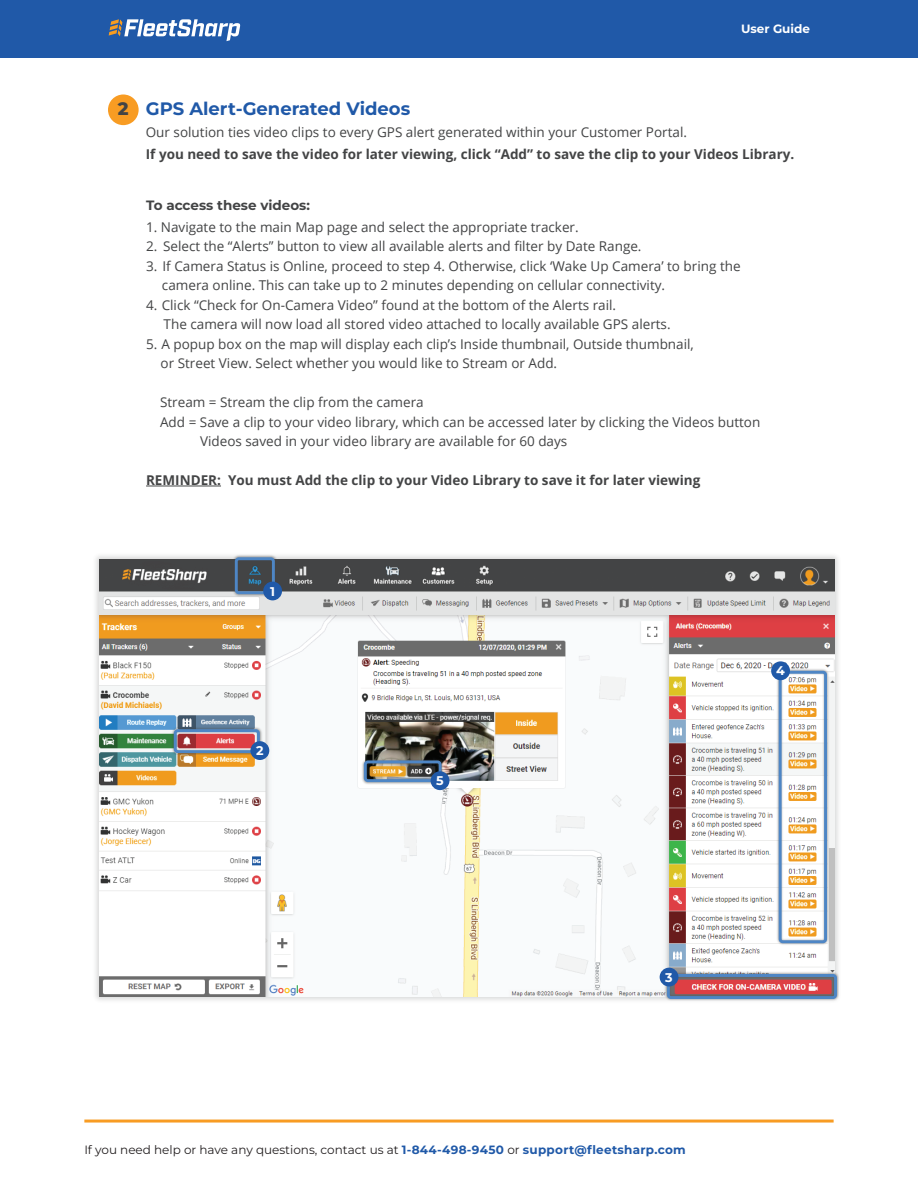
<style>
.page{position:relative;width:918px;height:1188px;background:#fff}
.page>*{position:absolute;margin:0;border:0;box-sizing:border-box;transform-origin:0 0}
.t1{font:700 18px "Montserrat";color:#2059a8}
.t2{font:800 18px "Montserrat";color:#434445}
.t3{font:13.5px/19.5px "Open Sans";color:#434445}
.t4{font:700 13.5px "Open Sans";color:#434445}
.t5{font:700 13.5px "Montserrat";color:#434445}
.t6{font:700 12.6px "Montserrat";color:#fff}
.t7{font:12px "Montserrat";color:#231f20}
.t8{font:700 12px "Montserrat";color:#fff}
.s1{font-weight:700;color:#2059a8}
</style>
<div class="page">
<hr style="left:84px;top:1120px;width:750px;height:3px;background:#f89c23">
<div style="left:0;top:0;width:918px;height:57px;background:#2059a8"></div>
<svg style="left:109px;top:19px;width:131px;height:22px"></svg>
<hr style="left:146px;top:486px;width:75px;height:1px;background:#434445">
<div style="left:108px;top:94px;width:31px;height:31px;background:#f89c23;border-radius:50%"></div>
<div style="left:92px;top:552px;width:749px;height:452px;background:#434445;opacity:.2"></div>
<img style="left:99px;top:559px;width:735px;height:438px">
<div style="left:232px;top:555px;width:45px;height:42px;background:#434445;opacity:.58"></div>
<div style="left:235px;top:557px;width:40px;height:37px;border:3px solid #4e86c5;border-radius:3px"></div>
<div style="left:664px;top:971px;width:175px;height:31px;background:#434445;opacity:.58"></div>
<div style="left:667px;top:974px;width:170px;height:25px;border:3px solid #4e86c5;border-radius:3px"></div>
<div style="left:171px;top:727px;width:91px;height:28px;background:#434445;opacity:.58"></div>
<div style="left:174px;top:729px;width:86px;height:24px;border:3px solid #4e86c5;border-radius:3px"></div>
<div style="left:361px;top:758px;width:83px;height:26px;background:#434445;opacity:.58"></div>
<div style="left:364px;top:760px;width:78px;height:22px;border:3px solid #4e86c5;border-radius:3px"></div>
<div style="left:776px;top:668px;width:54px;height:278px;background:#434445;opacity:.58"></div>
<div style="left:779px;top:671px;width:48px;height:272px;border:3px solid #4e86c5;border-radius:3px"></div>
<div style="left:263px;top:582px;width:19px;height:18px;background:#2059a8;border-radius:50%"></div>
<div style="left:250px;top:741px;width:19px;height:19px;background:#2059a8;border-radius:50%"></div>
<div style="left:431px;top:771px;width:18px;height:19px;background:#2059a8;border-radius:50%"></div>
<div style="left:771px;top:661px;width:19px;height:19px;background:#2059a8;border-radius:50%"></div>
<div style="left:660px;top:968px;width:18px;height:19px;background:#2059a8;border-radius:50%"></div>
<p class="t8" style="left:741px;top:21px;width:70px">User Guide</p>
<h1 class="t2" style="left:118px;top:97px;width:12px">2</h1>
<h1 class="t1" style="left:146px;top:97px;width:266px">GPS Alert-Generated Videos</h1>
<p class="t3" style="left:146px;top:122px;width:543px">Our solution ties video clips to every GPS alert generated within your Customer Portal.</p>
<p class="t4" style="left:146px;top:145px;width:650px">If you need to save the video for later viewing, click “Add” to save the clip to your Videos Library.</p>
<p class="t5" style="left:146px;top:196px;width:165px">To access these videos:</p>
<p class="t3" style="left:146px;top:217px;width:434px">1. Navigate to the main Map page and select the appropriate tracker.</p>
<p class="t3" style="left:146px;top:236px;width:497px">2. Select the “Alerts” button to view all available alerts and filter by Date Range.</p>
<p class="t3" style="left:162px;top:256px;width:580px;text-indent:-16px">3. If Camera Status is Online, proceed to step 4. Otherwise, click ‘Wake Up Camera’ to bring the camera online. This can take up to 2 minutes depending on cellular connectivity.</p>
<p class="t3" style="left:164px;top:295px;width:509px;text-indent:-18px">4. Click “Check for On-Camera Video” found at the bottom of the Alerts rail.<br>The camera will now load all stored video attached to locally available GPS alerts.</p>
<p class="t3" style="left:161px;top:334px;width:535px;text-indent:-15px">5. A popup box on the map will display each clip’s Inside thumbnail, Outside thumbnail, or Street View. Select whether you would like to Stream or Add.</p>
<p class="t3" style="left:160px;top:392px;width:265px">Stream = Stream the clip from the camera</p>
<p class="t3" style="left:160px;top:412px;width:602px">Add = Save a clip to your video library, which can be accessed later by clicking the Videos button</p>
<p class="t3" style="left:200px;top:431px;width:369px">Videos saved in your video library are available for 60 days</p>
<p class="t4" style="left:146px;top:471px;width:556px">REMINDER: You must Add the clip to your Video Library to save it for later viewing</p>
<p class="t6" style="left:270px;top:583px;width:6px">1</p>
<p class="t6" style="left:256px;top:742px;width:9px">2</p>
<p class="t6" style="left:436px;top:773px;width:9px">5</p>
<p class="t6" style="left:776px;top:663px;width:10px">4</p>
<p class="t6" style="left:665px;top:969px;width:9px">3</p>
<p class="t7" style="left:84px;top:1142px;width:603px">If you need help or have any questions, contact us at <span class="s1">1-844-498-9450</span> or <span class="s1">support@fleetsharp.com</span></p>
</div>
